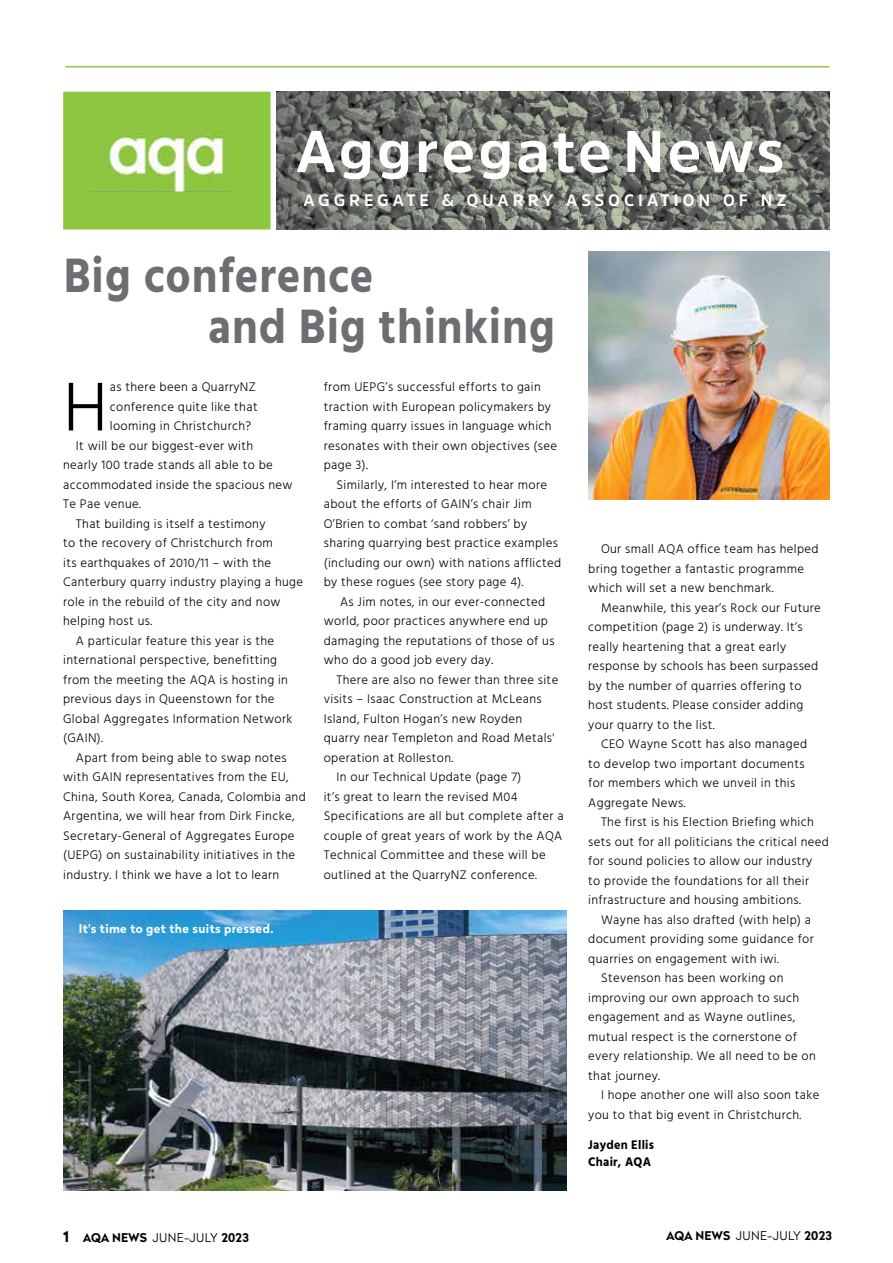
<style>
.page{position:relative;width:893px;height:1263px;background:#fff}
.page>*{position:absolute;margin:0;border:0;box-sizing:border-box;transform-origin:0 0}
.t1{font:300 70.65px "Hind";color:#000}
.t2{font:700 58.5px "Amsi Pro";letter-spacing:.05em;color:#fff}
.t3{font:700 49.5px/51px "Hind";letter-spacing:.02em;color:#6d6e71;scale:.9 1}
.t4{font:700 16.5px "Amsi Pro";letter-spacing:.24em;color:#fff}
.t5{font:300 12.75px/19.5px "Hind";letter-spacing:.03em;color:#000}
.t6{font:700 12.75px/16.6px "Hind";letter-spacing:.02em;color:#000;scale:.95 1}
.t7{font:700 12px "Radikal";color:#000}
.t8{font:700 12px "Radikal";letter-spacing:.03em;color:#fff}
.s1{font-size:15px}
.s2{font-weight:300}
</style>
<div class="page">
<div style="left:63px;top:92px;width:208px;height:138px;background:#8dc63f;border:1px solid #8dc63f"></div>
<img style="left:276px;top:91px;width:553px;height:138px">
<img style="left:90px;top:126px;width:141px;height:65px">
<hr style="left:65px;top:66px;width:764px;height:1px;background:#8dc63f">
<img style="left:588px;top:252px;width:241px;height:248px">
<img style="left:64px;top:911px;width:503px;height:280px">
<h2 class="t2" style="left:296px;top:111px;width:490px">Aggregate News</h2>
<p class="t4" style="left:303px;top:189px;width:485px">AGGREGATE &amp; QUARRY ASSOCIATION OF NZ</p>
<h3 class="t3" style="left:208px;top:249px;width:387px;text-indent:-144px">Big conference<br>and Big thinking</h3>
<h1 class="t1" style="left:63px;top:360px;width:46px">H</h1>
<p class="t5" style="left:110px;top:378px;width:148px">as there been a QuarryNZ</p>
<p class="t5" style="left:110px;top:398px;width:149px">conference quite like that</p>
<p class="t5" style="left:110px;top:417px;width:143px">looming in Christchurch?</p>
<p class="t5" style="left:76px;top:437px;width:179px">It will be our biggest-ever with</p>
<p class="t5" style="left:63px;top:456px;width:211px">nearly 100 trade stands all able to be</p>
<p class="t5" style="left:63px;top:476px;width:231px">accommodated inside the spacious new</p>
<p class="t5" style="left:63px;top:495px;width:79px">Te Pae venue.</p>
<p class="t5" style="left:76px;top:515px;width:191px">That building is itself a testimony</p>
<p class="t5" style="left:63px;top:534px;width:211px">to the recovery of Christchurch from</p>
<p class="t5" style="left:63px;top:554px;width:210px">its earthquakes of 2010/11 – with the</p>
<p class="t5" style="left:63px;top:573px;width:241px">Canterbury quarry industry playing a huge</p>
<p class="t5" style="left:63px;top:593px;width:219px">role in the rebuild of the city and now</p>
<p class="t5" style="left:63px;top:612px;width:91px">helping host us.</p>
<p class="t5" style="left:76px;top:632px;width:200px">A particular feature this year is the</p>
<p class="t5" style="left:63px;top:651px;width:215px">international perspective, benefitting</p>
<p class="t5" style="left:63px;top:671px;width:226px">from the meeting the AQA is hosting in</p>
<p class="t5" style="left:63px;top:690px;width:213px">previous days in Queenstown for the</p>
<p class="t5" style="left:63px;top:709px;width:231px">Global Aggregates Information Network</p>
<p class="t5" style="left:63px;top:729px;width:41px">(GAIN).</p>
<p class="t5" style="left:76px;top:748px;width:212px">Apart from being able to swap notes</p>
<p class="t5" style="left:63px;top:768px;width:227px">with GAIN representatives from the EU,</p>
<p class="t5" style="left:63px;top:787px;width:244px">China, South Korea, Canada, Colombia and</p>
<p class="t5" style="left:63px;top:807px;width:233px">Argentina, we will hear from Dirk Fincke,</p>
<p class="t5" style="left:63px;top:826px;width:233px">Secretary-General of Aggregates Europe</p>
<p class="t5" style="left:63px;top:846px;width:234px">(UEPG) on sustainability initiatives in the</p>
<p class="t5" style="left:63px;top:865px;width:218px">industry. I think we have a lot to learn</p>
<p class="t8" style="left:79px;top:920px;width:196px">It's time to get the suits pressed.</p>
<p class="t5" style="left:324px;top:378px;width:235px">from UEPG’s successful efforts to gain traction with European policymakers by framing quarry issues in language which resonates with their own objectives (see page 3).</p>
<p class="t5" style="left:324px;top:475px;width:239px;text-indent:13px">Similarly, I’m interested to hear more about the efforts of GAIN’s chair Jim O’Brien to combat ‘sand robbers’ by sharing quarrying best practice examples (including our own) with nations afflicted by these rogues (see story page 4).</p>
<p class="t5" style="left:324px;top:592px;width:232px;text-indent:16px">As Jim notes, in our ever-connected world, poor practices anywhere end up damaging the reputations of those of us who do a good job every day.</p>
<p class="t5" style="left:337px;top:670px;width:223px">There are also no fewer than three site</p>
<p class="t5" style="left:324px;top:690px;width:219px">visits – Isaac Construction at McLeans</p>
<p class="t5" style="left:324px;top:709px;width:200px">Island, Fulton Hogan’s new Royden</p>
<p class="t5" style="left:324px;top:729px;width:232px">quarry near Templeton and Road Metals'</p>
<p class="t5" style="left:324px;top:748px;width:131px">operation at Rolleston.</p>
<p class="t5" style="left:337px;top:768px;width:186px">In our Technical Update (page 7)</p>
<p class="t5" style="left:324px;top:787px;width:195px">it’s great to learn the revised M04</p>
<p class="t5" style="left:324px;top:807px;width:241px">Specifications are all but complete after a</p>
<p class="t5" style="left:324px;top:826px;width:240px">couple of great years of work by the AQA</p>
<p class="t5" style="left:324px;top:846px;width:223px">Technical Committee and these will be</p>
<p class="t5" style="left:324px;top:865px;width:215px">outlined at the QuarryNZ conference.</p>
<p class="t7" style="left:63px;top:1229px;width:187px"><span class="s1">1</span> AQA NEWS <span class="s2">JUNE-JULY</span> 2023</p>
<p class="t5" style="left:588px;top:540px;width:232px;text-indent:13px">Our small AQA office team has helped bring together a fantastic programme which will set a new benchmark.</p>
<p class="t5" style="left:588px;top:599px;width:234px;text-indent:13px">Meanwhile, this year’s Rock our Future competition (page 2) is underway. It’s really heartening that a great early response by schools has been surpassed by the number of quarries offering to host students. Please consider adding your quarry to the list.</p>
<p class="t5" style="left:588px;top:735px;width:220px;text-indent:13px">CEO Wayne Scott has also managed to develop two important documents for members which we unveil in this<br>Aggregate News.</p>
<p class="t5" style="left:588px;top:813px;width:242px;text-indent:13px">The first is his Election Briefing which sets out for all politicians the critical need for sound policies to allow our industry<br>to provide the foundations for all their infrastructure and housing ambitions.</p>
<p class="t5" style="left:601px;top:910px;width:212px">Wayne has also drafted (with help) a</p>
<p class="t5" style="left:588px;top:930px;width:227px">document providing some guidance for</p>
<p class="t5" style="left:588px;top:949px;width:192px">quarries on engagement with iwi.</p>
<p class="t5" style="left:601px;top:969px;width:184px">Stevenson has been working on</p>
<p class="t5" style="left:588px;top:988px;width:212px">improving our own approach to such</p>
<p class="t5" style="left:588px;top:1008px;width:209px">engagement and as Wayne outlines,</p>
<p class="t5" style="left:588px;top:1027px;width:210px">mutual respect is the cornerstone of</p>
<p class="t5" style="left:588px;top:1047px;width:229px">every relationship. We all need to be on</p>
<p class="t5" style="left:588px;top:1066px;width:73px">that journey.</p>
<p class="t5" style="left:601px;top:1086px;width:220px">I hope another one will also soon take</p>
<p class="t5" style="left:588px;top:1105px;width:215px">you to that big event in Christchurch.</p>
<p class="t6" style="left:588px;top:1136px;width:71px">Jayden Ellis<br>Chair, AQA</p>
<p class="t7" style="left:666px;top:1227px;width:167px">AQA NEWS <span class="s2">JUNE-JULY</span> 2023</p>
</div>
